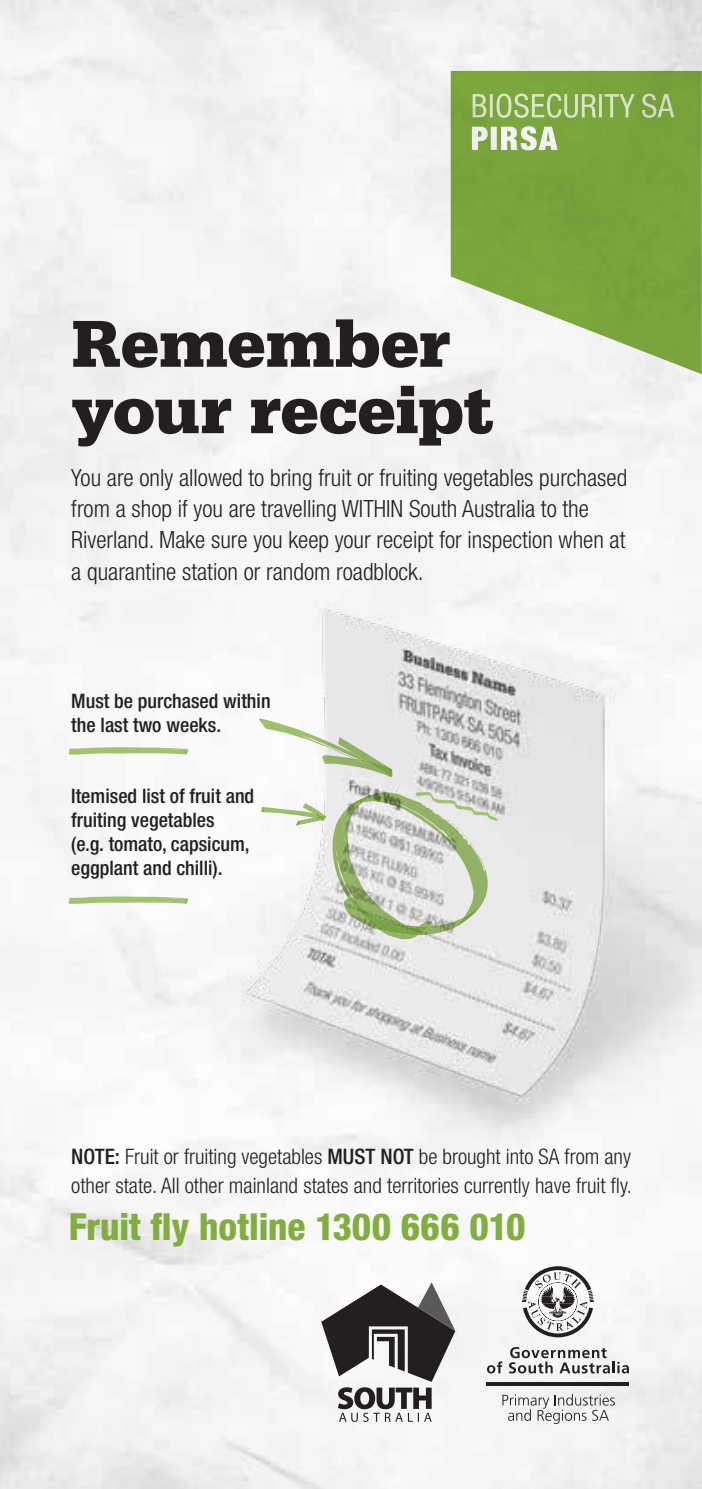
<style>
.page{position:relative;width:702px;height:1489px;background:#fff}
.page>*{position:absolute;margin:0;border:0;box-sizing:border-box;transform-origin:0 0}
.t1{font:900 70px/66.2px "Serifa";letter-spacing:-.015em;color:#231f20}
.t2{font:800 condensed 37.25px "Helvetica Neue";letter-spacing:-.005em;color:#82ae40}
.t3{font:300 condensed 23.75px/31.2px "Helvetica Neue";color:#231f20}
.t4{font:300 condensed 21.25px/28px "Helvetica Neue";color:#231f20}
.t5{font:500 condensed 20px/24px "Helvetica Neue";color:#231f20}
.s1{font-weight:500}
</style>
<div class="page">
<img style="left:0;top:0;width:702px;height:1488px">
<img style="left:230px;top:602px;width:472px;height:545px">
<svg style="left:69px;top:747px;width:119px;height:7px"></svg>
<svg style="left:69px;top:896px;width:119px;height:7px"></svg>
<svg style="left:450px;top:71px;width:251px;height:303px;fill:#7ba53c"></svg>
<svg style="left:472px;top:126px;width:85px;height:24px"></svg>
<svg style="left:472px;top:94px;width:202px;height:24px;background:#9ab96d"></svg>
<svg style="left:701px;top:71px;width:1px;height:329px"></svg>
<svg style="left:487px;top:1361px;width:15px;height:12px"></svg>
<svg style="left:509px;top:1346px;width:120px;height:27px"></svg>
<svg style="left:502px;top:1393px;width:113px;height:30px"></svg>
<hr style="left:486px;top:1382px;width:143px;height:3px;background:#231f20">
<svg style="left:522px;top:1266px;width:71px;height:71px"></svg>
<svg style="left:321px;top:1282px;width:134px;height:139px"></svg>
<svg style="left:259px;top:718px;width:133px;height:59px"></svg>
<svg style="left:261px;top:803px;width:65px;height:23px"></svg>
<svg style="left:332px;top:791px;width:166px;height:148px;background:#c9d0be"></svg>
<h1 class="t1" style="left:71px;top:309px;width:424px">Remember your receipt</h1>
<p class="t3" style="left:71px;top:461px;width:557px">You are only allowed to bring fruit or fruiting vegetables purchased from a shop if you are travelling WITHIN South Australia to the Riverland. Make sure you keep your receipt for inspection when at a quarantine station or random roadblock.</p>
<p class="t5" style="left:71px;top:689px;width:201px">Must be purchased within the last two weeks.</p>
<p class="t5" style="left:71px;top:783px;width:184px">Itemised list of fruit and fruiting vegetables<br>(e.g. tomato, capsicum, eggplant and chilli).</p>
<p class="t4" style="left:71px;top:1142px;width:562px"><span class="s1">NOTE:</span> Fruit or fruiting vegetables <span class="s1">MUST NOT</span> be brought into SA from any other state. All other mainland states and territories currently have fruit fly.</p>
<h2 class="t2" style="left:69px;top:1203px;width:458px">Fruit fly hotline 1300 666 010</h2>
</div>
